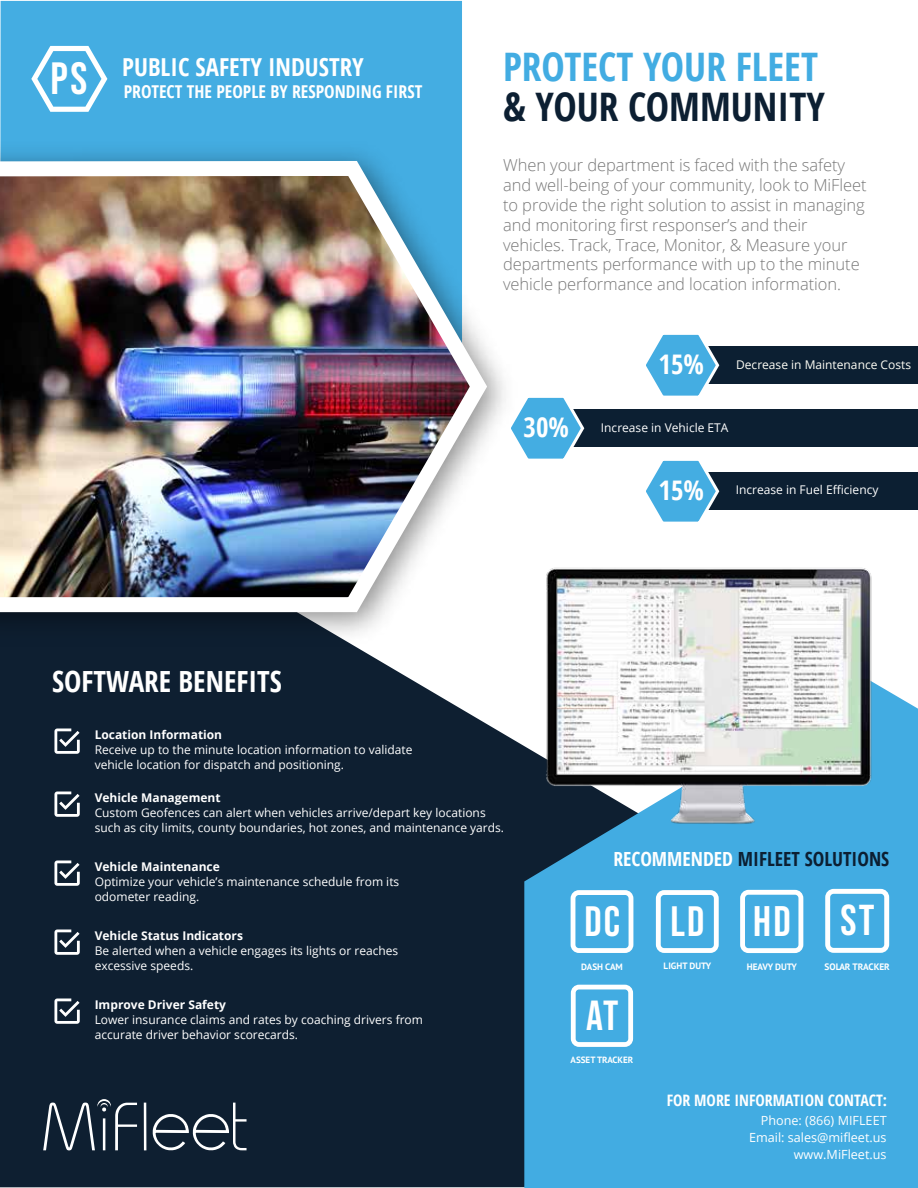
<style>
.page{position:relative;width:918px;height:1188px;background:#fff}
.page>*{position:absolute;margin:0;border:0;box-sizing:border-box;transform-origin:0 0}
.t1{font:45.15px "Bebas Neue";color:#fff}
.t2{font:43.2px "Bebas Neue";color:#fff}
.t3{font:42.75px "Bebas Neue";color:#fff}
.t4{font:42.45px "Bebas Neue";color:#fff}
.t5{font:42px "Bebas Neue";color:#fff}
.t6{font:700 condensed 39.3px "Open Sans";color:#42ace2}
.t7{font:700 condensed 39.3px "Open Sans";color:#0c1f32}
.t8{font:700 condensed 29.25px "Open Sans";color:#fff}
.t9{font:700 condensed 27px "Open Sans";color:#fff}
.t10{font:700 condensed 24.75px "Open Sans";color:#fff}
.t11{font:700 condensed 19.5px "Open Sans";color:#0c1f32}
.t12{font:700 condensed 17.7px "Open Sans";color:#fff}
.t13{font:300 16.5px/19.8px "Open Sans";letter-spacing:-.005em;color:#787878}
.t14{font:700 condensed 15.75px "Open Sans";color:#fff}
.t15{font:12.6px/17.4px "Open Sans";color:#fff;text-align:right}
.t16{font:12px/15px "Open Sans";color:#fff}
.t17{font:700 12px "Open Sans";color:#fff}
.t18{font:12px "Open Sans";color:#fffef6}
.t19{font:700 9.3px "PT Sans";color:#fff}
.t20{font:700 9.15px "PT Sans";color:#fff}
.t21{font:700 9px "PT Sans";color:#fff}
.s1{color:#fff}
</style>
<div class="page">
<div style="left:0;top:1px;width:462px;height:130px;background:#44ade2"></div>
<div style="left:0;top:654px;width:524px;height:533px;background:#0e1f31"></div>
<div style="left:524px;top:685px;width:394px;height:503px;background:#42ace2"></div>
<svg style="left:571px;top:890px;width:62px;height:63px"></svg>
<svg style="left:656px;top:890px;width:63px;height:63px"></svg>
<svg style="left:740px;top:890px;width:63px;height:63px"></svg>
<svg style="left:825px;top:889px;width:64px;height:64px"></svg>
<svg style="left:571px;top:985px;width:62px;height:62px"></svg>
<svg style="left:31px;top:46px;width:76px;height:66px"></svg>
<svg style="left:54px;top:792px;width:26px;height:25px"></svg>
<svg style="left:54px;top:861px;width:26px;height:25px"></svg>
<svg style="left:54px;top:930px;width:26px;height:25px"></svg>
<svg style="left:54px;top:999px;width:26px;height:25px"></svg>
<svg style="left:54px;top:729px;width:26px;height:25px"></svg>
<img style="left:541px;top:567px;width:337px;height:262px">
<div style="left:681px;top:346px;width:237px;height:38px;background:#0c1f32"></div>
<svg style="left:646px;top:334px;width:74px;height:62px"></svg>
<div style="left:546px;top:409px;width:372px;height:38px;background:#0c1f32"></div>
<svg style="left:529px;top:397px;width:56px;height:62px"></svg>
<div style="left:681px;top:472px;width:237px;height:38px;background:#0c1f32"></div>
<svg style="left:646px;top:460px;width:74px;height:62px"></svg>
<svg style="left:43px;top:1099px;width:94px;height:51px"></svg>
<hr style="left:144px;top:1103px;width:2px;height:47px;background:#fff">
<svg style="left:153px;top:1103px;width:94px;height:47px"></svg>
<img style="left:0;top:131px;width:529px;height:523px">
<img style="left:0;top:148px;width:496px;height:472px">
<h1 class="t1" style="left:50px;top:53px;width:38px">PS</h1>
<h3 class="t10" style="left:122px;top:50px;width:243px">PUBLIC SAFETY INDUSTRY</h3>
<h3 class="t12" style="left:124px;top:79px;width:300px">PROTECT THE PEOPLE BY RESPONDING FIRST</h3>
<h3 class="t8" style="left:52px;top:661px;width:231px">SOFTWARE BENEFITS</h3>
<h3 class="t6" style="left:503px;top:39px;width:316px">PROTECT YOUR FLEET</h3>
<h3 class="t7" style="left:503px;top:79px;width:323px">&amp; YOUR COMMUNITY</h3>
<p class="t13" style="left:503px;top:155px;width:365px">When your department is faced with the safety and well-being of your community, look to MiFleet to provide the right solution to assist in managing and monitoring first responser’s and their vehicles. Track, Trace, Monitor, &amp; Measure your departments performance with up to the minute vehicle performance and location information.</p>
<h3 class="t9" style="left:524px;top:409px;width:47px">30%</h3>
<h3 class="t9" style="left:659px;top:346px;width:47px">15%</h3>
<p class="t18" style="left:736px;top:357px;width:176px">Decrease in Maintenance Costs</p>
<p class="t16" style="left:601px;top:420px;width:129px">Increase in Vehicle ETA</p>
<h3 class="t9" style="left:659px;top:472px;width:47px">15%</h3>
<p class="t16" style="left:736px;top:482px;width:144px">Increase in Fuel Efficiency</p>
<p class="t17" style="left:95px;top:726px;width:129px">Location Information</p>
<p class="t16" style="left:95px;top:742px;width:319px">Receive up to the minute location information to validate vehicle location for dispatch and positioning.</p>
<p class="t17" style="left:95px;top:789px;width:128px">Vehicle Management</p>
<p class="t16" style="left:95px;top:805px;width:411px">Custom Geofences can alert when vehicles arrive/depart key locations such as city limits, county boundaries, hot zones, and maintenance yards.</p>
<p class="t17" style="left:95px;top:858px;width:127px">Vehicle Maintenance</p>
<p class="t16" style="left:95px;top:874px;width:306px">Optimize your vehicle’s maintenance schedule from its odometer reading.</p>
<p class="t17" style="left:95px;top:927px;width:150px">Vehicle Status Indicators</p>
<p class="t16" style="left:95px;top:943px;width:305px">Be alerted when a vehicle engages its lights or reaches excessive speeds.</p>
<p class="t17" style="left:95px;top:996px;width:133px">Improve Driver Safety</p>
<p class="t16" style="left:95px;top:1012px;width:330px">Lower insurance claims and rates by coaching drivers from accurate driver behavior scorecards.</p>
<h3 class="t11" style="left:614px;top:845px;width:277px"><span class="s1">RECOMMENDED</span> MIFLEET SOLUTIONS</h3>
<h3 class="t4" style="left:584px;top:897px;width:37px">DC</h3>
<p class="t20" style="left:581px;top:960px;width:43px">DASH CAM</p>
<h3 class="t5" style="left:586px;top:992px;width:34px">AT</h3>
<p class="t21" style="left:571px;top:1054px;width:64px">ASSET TRACKER</p>
<h3 class="t4" style="left:671px;top:897px;width:35px">LD</h3>
<p class="t20" style="left:664px;top:960px;width:49px">LIGHT DUTY</p>
<h3 class="t3" style="left:753px;top:897px;width:39px">HD</h3>
<p class="t20" style="left:747px;top:960px;width:52px">HEAVY DUTY</p>
<h2 class="t2" style="left:840px;top:896px;width:35px">ST</h2>
<p class="t19" style="left:825px;top:960px;width:67px">SOLAR TRACKER</p>
<h3 class="t14" style="left:667px;top:1089px;width:222px">FOR MORE INFORMATION CONTACT:</h3>
<p class="t15" style="left:749px;top:1111px;width:139px">Phone: (866) MIFLEET<br>Email: sales@mifleet.us www.MiFleet.us</p>
</div>
